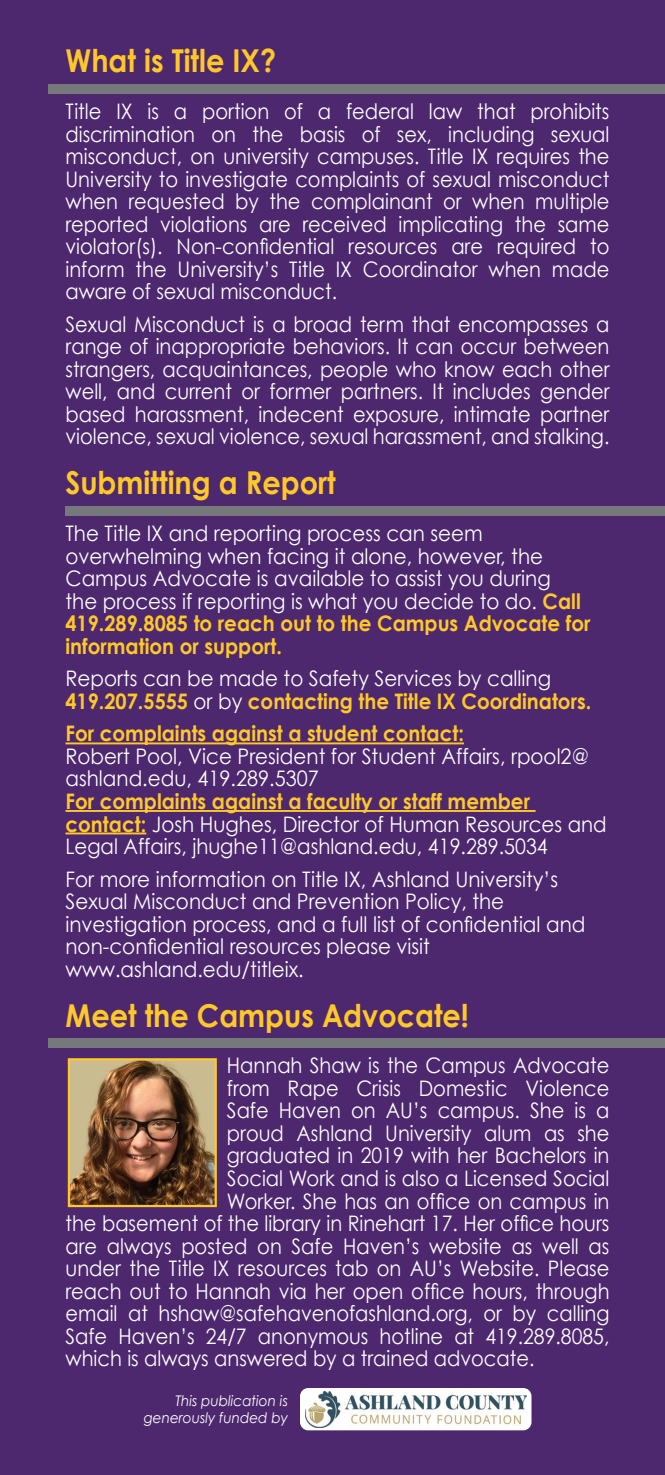
<style>
.page{position:relative;width:665px;height:1475px;background:#fff}
.page>*{position:absolute;margin:0;border:0;box-sizing:border-box;transform-origin:0 0}
.t1{font:700 31.5px "Century Gothic";color:#fec829;scale:.91 1}
.t2{font:21.38px/22.5px "Century Gothic";color:#fff;text-align:justify;scale:.91 1}
.t3{font:21.38px/22.5px "Century Gothic";color:#fff;scale:.93 1}
.t4{font:italic 14.62px/17.6px "Century Gothic";color:#fff;text-align:right;scale:.93 1}
.s1{font-weight:700;color:#fec829}
</style>
<div class="page">
<div style="left:0;top:0;width:664px;height:1474px;background:#4e286f"></div>
<div style="left:65px;top:505px;width:599px;height:10px;background:#76797a"></div>
<hr style="left:65px;top:742px;width:398px;height:2px;background:#fec829">
<hr style="left:65px;top:810px;width:470px;height:1px;background:#fec829">
<hr style="left:65px;top:832px;width:81px;height:2px;background:#fec829">
<div style="left:49px;top:84px;width:615px;height:10px;background:#76797a"></div>
<div style="left:300px;top:1387px;width:231px;height:43px;background:#fff;border-radius:8px"></div>
<img style="left:305px;top:1391px;width:221px;height:35px">
<div style="left:49px;top:1037px;width:615px;height:10px;background:#76797a"></div>
<img style="left:71px;top:1061px;width:143px;height:142px">
<div style="left:68px;top:1058px;width:149px;height:148px;border:2px solid #fec829"></div>
<p class="t1" style="left:65px;top:41px;width:233px">What is Title IX?</p>
<p class="t2" style="left:65px;top:100px;width:599px">Title IX is a portion of a federal law that prohibits discrimination on the basis of sex, including sexual misconduct, on university campuses. Title IX requires the University to investigate complaints of sexual misconduct when requested by the complainant or when multiple reported violations are received implicating the same violator(s). Non-confidential resources are required to inform the University’s Title IX Coordinator when made aware of sexual misconduct.</p>
<p class="t2" style="left:65px;top:312px;width:599px">Sexual Misconduct is a broad term that encompasses a range of inappropriate behaviors. It can occur between strangers, acquaintances, people who know each other well, and current or former partners. It includes gender based harassment, indecent exposure, intimate partner violence, sexual violence, sexual harassment, and stalking.</p>
<p class="t1" style="left:65px;top:463px;width:298px">Submitting a Report</p>
<p class="t3" style="left:65px;top:522px;width:565px">The Title IX and reporting process can seem overwhelming when facing it alone, however, the Campus Advocate is available to assist you during<br>the process if reporting is what you decide to do. <span class="s1">Call 419.289.8085 to reach out to the Campus Advocate for information or support.</span></p>
<p class="t3" style="left:65px;top:667px;width:566px">Reports can be made to Safety Services by calling<br><span class="s1">419.207.5555</span> or by <span class="s1">contacting the Title IX Coordinators.</span></p>
<p class="t3" style="left:65px;top:722px;width:583px"><span class="s1">For complaints against a student contact:<br></span>Robert Pool, Vice President for Student Affairs, rpool2@ ashland.edu, 419.289.5307<br><span class="s1">For complaints against a faculty or staff member contact:</span> Josh Hughes, Director of Human Resources and Legal Affairs, jhughe11@ashland.edu, 419.289.5034</p>
<p class="t3" style="left:65px;top:867px;width:560px">For more information on Title IX, Ashland University’s Sexual Misconduct and Prevention Policy, the investigation process, and a full list of confidential and non-confidential resources please visit www.ashland.edu/titleix.</p>
<p class="t1" style="left:65px;top:995px;width:444px">Meet the Campus Advocate!</p>
<p class="t2" style="left:227px;top:1054px;width:421px">Hannah Shaw is the Campus Advocate</p>
<p class="t2" style="left:227px;top:1076px;width:421px">from Rape Crisis Domestic Violence</p>
<p class="t2" style="left:227px;top:1099px;width:421px">Safe Haven on AU’s campus. She is a</p>
<p class="t2" style="left:227px;top:1121px;width:421px">proud Ashland University alum as she</p>
<p class="t2" style="left:227px;top:1144px;width:421px">graduated in 2019 with her Bachelors in</p>
<p class="t2" style="left:227px;top:1166px;width:421px">Social Work and is also a Licensed Social</p>
<p class="t2" style="left:227px;top:1189px;width:421px">Worker. She has an office on campus in</p>
<p class="t2" style="left:65px;top:1211px;width:599px">the basement of the library in Rinehart 17. Her office hours</p>
<p class="t2" style="left:65px;top:1234px;width:599px">are always posted on Safe Haven’s website as well as</p>
<p class="t2" style="left:65px;top:1256px;width:599px">under the Title IX resources tab on AU’s Website. Please</p>
<p class="t2" style="left:65px;top:1279px;width:599px">reach out to Hannah via her open office hours, through</p>
<p class="t2" style="left:65px;top:1301px;width:599px">email at hshaw@safehavenofashland.org, or by calling</p>
<p class="t2" style="left:65px;top:1324px;width:599px">Safe Haven’s 24/7 anonymous hotline at 419.289.8085,</p>
<p class="t2" style="left:65px;top:1346px;width:516px">which is always answered by a trained advocate.</p>
<p class="t4" style="left:144px;top:1391px;width:156px">This publication is generously funded by</p>
</div>
